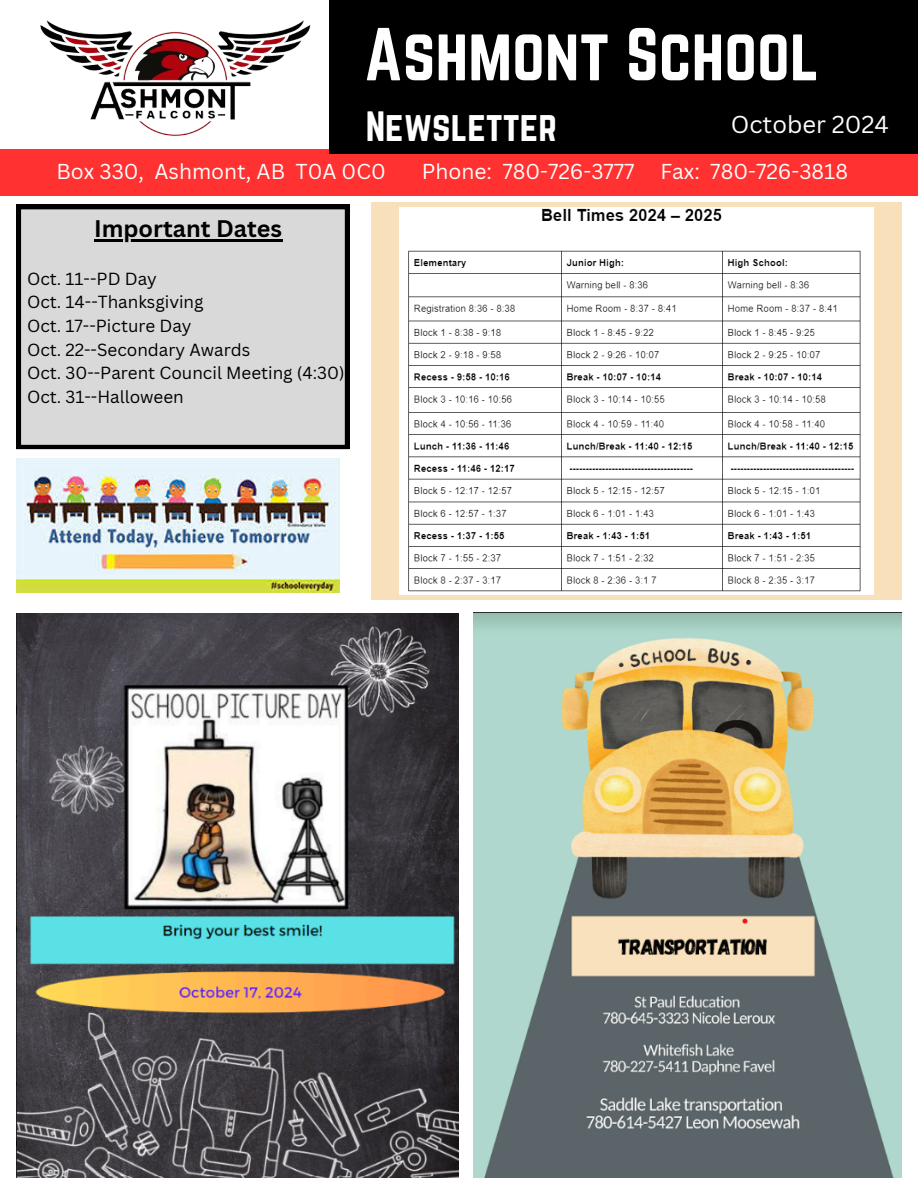
<style>
.page{position:relative;width:918px;height:1188px;background:#fff}
.page>*{position:absolute;margin:0;border:0;box-sizing:border-box;transform-origin:0 0}
.t1{font:65.55px "Norwester";color:#fff}
.t2{font:37.05px "Norwester";color:#fff}
.t3{font:23.85px "Canva Sans";color:#fefdfd}
.t4{font:700 23.4px "Canva Sans";color:#000}
.t5{font:21px "Canva Sans";color:#fefefe}
.t6{font:17.1px "Canva Sans";color:#000}
</style>
<div class="page">
<div style="left:0;top:150px;width:918px;height:46px;background:#ff3131"></div>
<img style="left:40px;top:20px;width:271px;height:117px">
<div style="left:329px;top:0;width:589px;height:154px;background:#000"></div>
<svg style="left:17px;top:205px;width:332px;height:244px;background:#cbcbcb"></svg>
<img style="left:17px;top:614px;width:442px;height:564px">
<img style="left:473px;top:612px;width:429px;height:565px">
<div style="left:371px;top:203px;width:531px;height:397px;background:#f7e0ba"></div>
<img style="left:400px;top:207px;width:473px;height:387px">
<img style="left:17px;top:458px;width:322px;height:134px">
<hr style="left:94px;top:240px;width:188px;height:2px;background:#000">
<h2 class="t1" style="left:364px;top:15px;width:457px">Ashmont School</h2>
<h2 class="t2" style="left:366px;top:104px;width:193px">Newsletter</h2>
<p class="t3" style="left:731px;top:107px;width:160px">October 2024</p>
<p class="t5" style="left:56px;top:157px;width:331px">Box 330, Ashmont, AB T0A 0C0</p>
<p class="t5" style="left:422px;top:157px;width:428px">Phone: 780-726-3777 Fax: 780-726-3818</p>
<p class="t4" style="left:94px;top:212px;width:190px">Important Dates</p>
<p class="t6" style="left:27px;top:266px;width:131px">Oct. 11--PD Day</p>
<p class="t6" style="left:27px;top:290px;width:178px">Oct. 14--Thanksgiving</p>
<p class="t6" style="left:27px;top:314px;width:166px">Oct. 17--Picture Day</p>
<p class="t6" style="left:27px;top:337px;width:225px">Oct. 22--Secondary Awards</p>
<p class="t6" style="left:27px;top:361px;width:319px">Oct. 30--Parent Council Meeting (4:30)</p>
<p class="t6" style="left:27px;top:385px;width:158px">Oct. 31--Halloween</p>
</div>
